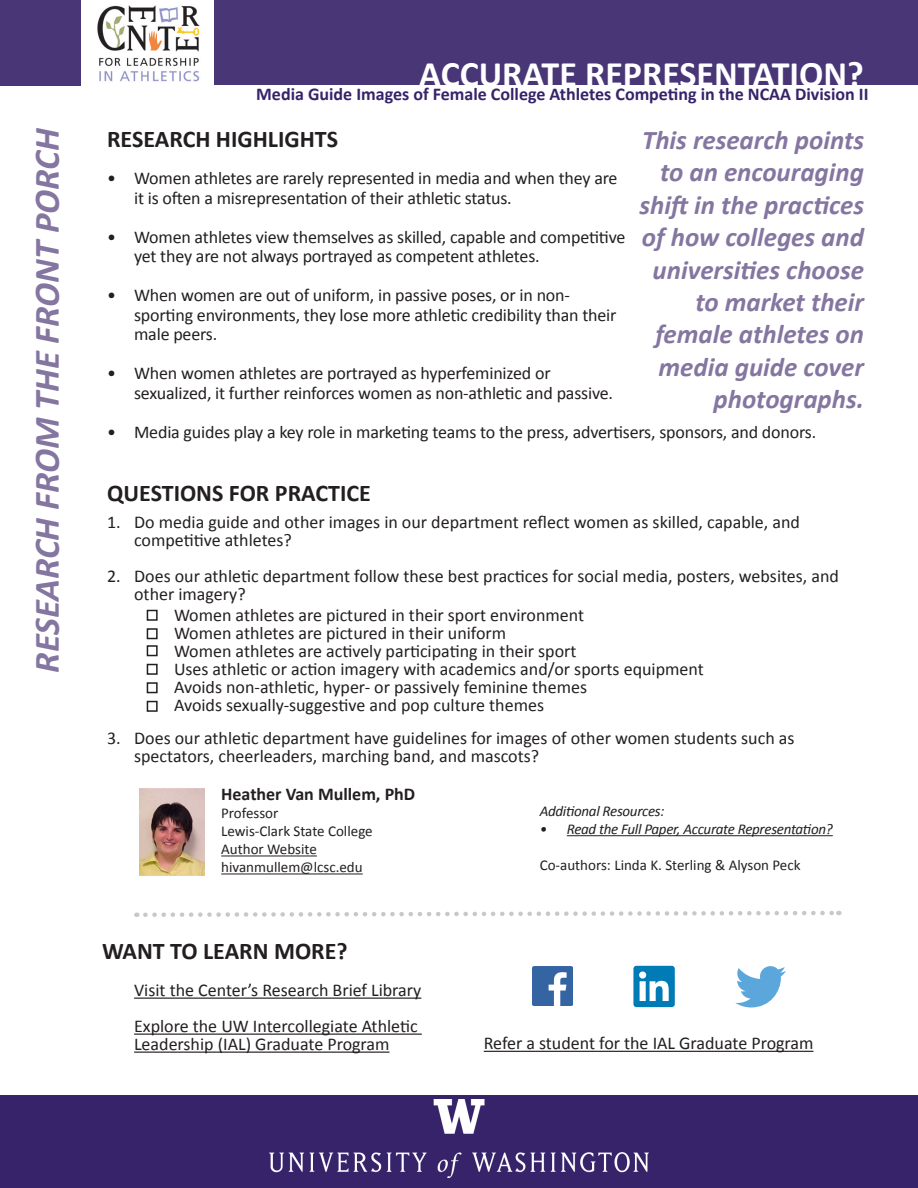
<style>
.page{position:relative;width:918px;height:1188px;background:#fff}
.page>*{position:absolute;margin:0;border:0;box-sizing:border-box;transform-origin:0 0}
.Section_Heading_for{font:italic 700 36px "Calibri";letter-spacing:-.005em;color:#8476a0}
.Section_Heading_for-2{font:700 36px "Calibri";color:#fff}
.t1{font:italic 700 27px/32.4px "Calibri";color:#8476a0;text-align:right}
.t2{font:700 24px "Calibri";color:#231f20}
.t3{font:18px/19.5px "Calibri";letter-spacing:-.01em;color:#231f20}
.Section_Heading_for-3{font:700 18px "Calibri";color:#36236a}
.t4{font:700 18px "Calibri";color:#231f20}
.t5{font:15px "Calibri";color:#231f20}
.t6{font:italic 15px "Calibri";letter-spacing:-.02em;color:#231f20}
</style>
<div class="page">
<div style="left:214px;top:0;width:704px;height:86px;background:#483677"></div>
<div style="left:0;top:1095px;width:918px;height:93px;background:#36236a"></div>
<img style="left:140px;top:788px;width:64px;height:87px">
<hr style="left:221px;top:855px;width:96px;height:1px;background:#231f20">
<hr style="left:221px;top:873px;width:142px;height:1px;background:#231f20">
<hr style="left:567px;top:835px;width:266px;height:1px;background:#231f20">
<img style="left:269px;top:1100px;width:380px;height:78px">
<img style="left:97px;top:5px;width:103px;height:77px">
<div style="left:0;top:0;width:81px;height:86px;background:#483677"></div>
<hr style="left:134px;top:998px;width:287px;height:1px;background:#231f20">
<hr style="left:134px;top:1034px;width:288px;height:1px;background:#231f20">
<hr style="left:134px;top:1052px;width:256px;height:1px;background:#231f20">
<svg style="left:136px;top:910px;width:703px;height:7px"></svg>
<div style="left:633px;top:966px;width:42px;height:41px;background:#007bb6;border-radius:3px"></div>
<svg style="left:639px;top:971px;width:30px;height:30px"></svg>
<svg style="left:735px;top:966px;width:51px;height:41px"></svg>
<img style="left:533px;top:966px;width:39px;height:40px">
<hr style="left:484px;top:1051px;width:330px;height:1px;background:#231f20">
<div style="left:147px;top:610px;width:11px;height:11px;border:2px solid #231f20"></div>
<div style="left:147px;top:628px;width:11px;height:11px;border:2px solid #231f20"></div>
<div style="left:147px;top:645px;width:11px;height:11px;border:2px solid #231f20"></div>
<div style="left:147px;top:664px;width:11px;height:11px;border:2px solid #231f20"></div>
<div style="left:147px;top:682px;width:11px;height:11px;border:2px solid #231f20"></div>
<div style="left:147px;top:701px;width:11px;height:11px;border:2px solid #231f20"></div>
<p class="Section_Heading_for" style="left:25px;top:673px;width:546px;rotate:-90deg">RESEARCH FROM THE FRONT PORCH</p>
<p class="Section_Heading_for-2" style="left:419px;top:51px;width:446px">ACCURATE REPRESENTATION?</p>
<p class="Section_Heading_for-3" style="left:256px;top:82px;width:614px">Media Guide Images of Female College Athletes Competing in the NCAA Division II</p>
<p class="t1" style="left:640px;top:123px;width:226px">This research points to an encouraging shift in the practices of how colleges and universities choose to market their female athletes on media guide cover photographs.</p>
<p class="t2" style="left:107px;top:124px;width:232px">RESEARCH HIGHLIGHTS</p>
<p class="t3" style="left:134px;top:168px;width:485px;text-indent:-27px">• Women athletes are rarely represented in media and when they are it is often a misrepresentation of their athletic status.</p>
<p class="t3" style="left:134px;top:226px;width:493px;text-indent:-27px">• Women athletes view themselves as skilled, capable and competitive yet they are not always portrayed as competent athletes.</p>
<p class="t3" style="left:134px;top:285px;width:484px;text-indent:-27px">• When women are out of uniform, in passive poses, or in non&shy;sporting environments, they lose more athletic credibility than their male peers.</p>
<p class="t3" style="left:134px;top:363px;width:481px;text-indent:-27px">• When women athletes are portrayed as hyperfeminized or sexualized, it further reinforces women as non-athletic and passive.</p>
<p class="t3" style="left:107px;top:421px;width:711px">• Media guides play a key role in marketing teams to the press, advertisers, sponsors, and donors.</p>
<p class="t2" style="left:107px;top:478px;width:265px">QUESTIONS FOR PRACTICE</p>
<p class="t3" style="left:134px;top:512px;width:667px;line-height:18px;text-indent:-27px">1. Do media guide and other images in our department reflect women as skilled, capable, and competitive athletes?</p>
<p class="t3" style="left:134px;top:566px;width:706px;line-height:18px;text-indent:-27px">2. Does our athletic department follow these best practices for social media, posters, websites, and other imagery?</p>
<p class="t3" style="left:174px;top:605px;width:412px">Women athletes are pictured in their sport environment</p>
<p class="t3" style="left:174px;top:623px;width:334px">Women athletes are pictured in their uniform</p>
<p class="t3" style="left:174px;top:641px;width:404px">Women athletes are actively participating in their sport</p>
<p class="t3" style="left:174px;top:659px;width:531px">Uses athletic or action imagery with academics and/or sports equipment</p>
<p class="t3" style="left:174px;top:677px;width:415px">Avoids non-athletic, hyper- or passively feminine themes</p>
<p class="t3" style="left:174px;top:695px;width:372px">Avoids sexually-suggestive and pop culture themes</p>
<p class="t3" style="left:134px;top:728px;width:662px;line-height:18px;text-indent:-27px">3. Does our athletic department have guidelines for images of other women students such as spectators, cheerleaders, marching band, and mascots?</p>
<p class="t4" style="left:221px;top:783px;width:196px">Heather Van Mullem, PhD</p>
<p class="t5" style="left:221px;top:804px;width:59px">Professor</p>
<p class="t5" style="left:221px;top:822px;width:153px">Lewis-Clark State College</p>
<p class="t5" style="left:221px;top:840px;width:97px">Author Website</p>
<p class="t5" style="left:221px;top:858px;width:143px">hivanmullem@lcsc.edu</p>
<p class="t2" style="left:102px;top:937px;width:247px">WANT TO LEARN MORE?</p>
<p class="t3" style="left:134px;top:980px;width:289px">Visit the Center’s Research Brief Library</p>
<p class="t3" style="left:134px;top:1016px;width:285px;line-height:18px">Explore the UW Intercollegiate Athletic<br>Leadership (IAL) Graduate Program</p>
<p class="t6" style="left:540px;top:802px;width:126px">Additional Resources:</p>
<p class="t6" style="left:540px;top:820px;width:295px">• Read the Full Paper, Accurate Representation?</p>
<p class="t5" style="left:540px;top:856px;width:262px">Co-authors: Linda K. Sterling &amp; Alyson Peck</p>
<p class="t3" style="left:484px;top:1033px;width:331px">Refer a student for the IAL Graduate Program</p>
</div>
